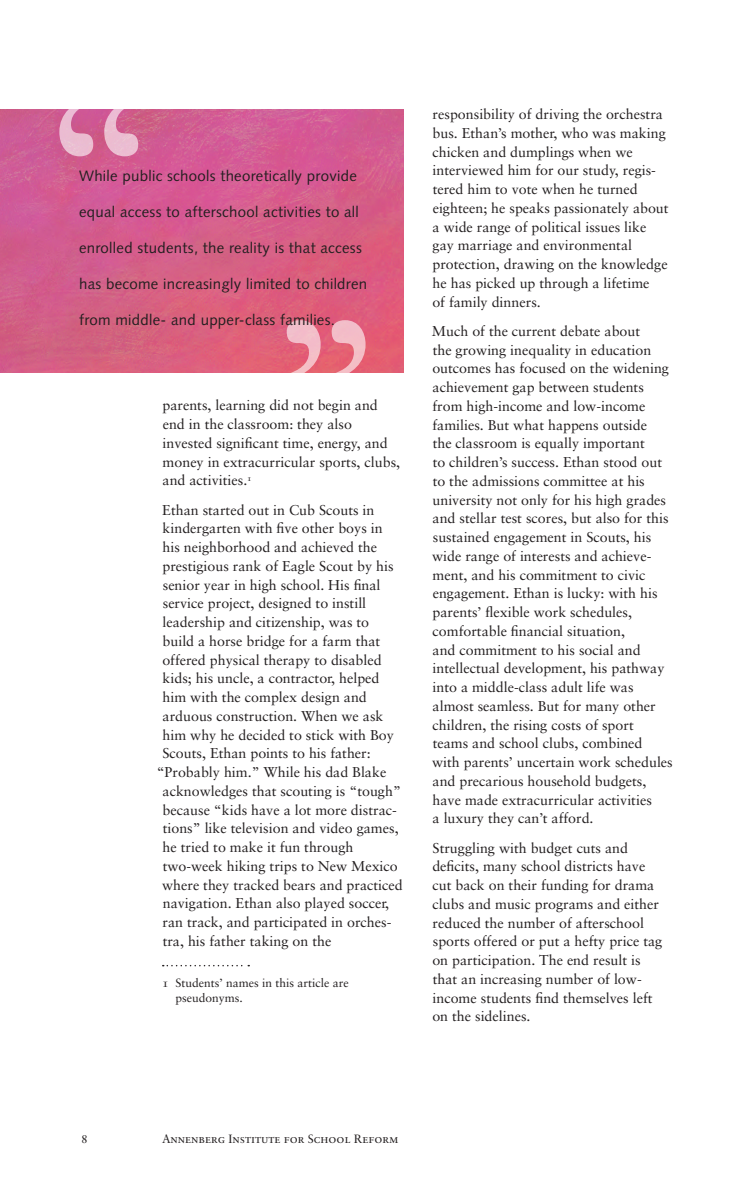
<style>
.page{position:relative;width:756px;height:1188px;background:#fff}
.page>*{position:absolute;margin:0;border:0;box-sizing:border-box;transform-origin:0 0}
.t1{font:220.35px "Sabon";color:#fff}
.t2{font:15px "Syntax";letter-spacing:.02em;color:#231f20}
.t3{font:14.25px/18.8px "Sabon";color:#231f20}
.t4{font:12px/15px "Sabon";color:#231f20}
.t5{font:12px "Sabon Roman SC";color:#231f20}
.s1{font-family:"Sabon Roman SC"}
</style>
<div class="page">
<svg style="left:163px;top:965px;width:86px;height:1px"></svg>
<img style="left:0;top:109px;width:404px;height:263px">
<h1 class="t1" style="left:38px;top:43px;width:124px">“</h1>
<p class="t2" style="left:79px;top:167px;width:279px">While public schools theoretically provide</p>
<p class="t2" style="left:79px;top:203px;width:281px">equal access to afterschool activities to all</p>
<p class="t2" style="left:79px;top:239px;width:284px">enrolled students, the reality is that access</p>
<p class="t2" style="left:79px;top:275px;width:290px">has become increasingly limited to children</p>
<p class="t2" style="left:79px;top:311px;width:258px">from middle- and upper-class families.</p>
<h1 class="t1" style="left:387px;top:433px;width:124px;rotate:-180deg">“</h1>
<p class="t3" style="left:162px;top:396px;width:239px">parents, learning did not begin and end in the classroom: they also invested significant time, energy, and money in extracurricular sports, clubs, and activities.<sup>1</sup></p>
<p class="t3" style="left:162px;top:500px;width:214px">Ethan started out in Cub Scouts in</p>
<p class="t3" style="left:163px;top:519px;width:222px">kindergarten with five other boys in</p>
<p class="t3" style="left:163px;top:538px;width:216px">his neighborhood and achieved the</p>
<p class="t3" style="left:162px;top:556px;width:233px">prestigious rank of Eagle Scout by his</p>
<p class="t3" style="left:163px;top:575px;width:219px">senior year in high school. His final</p>
<p class="t3" style="left:163px;top:594px;width:205px">service project, designed to instill</p>
<p class="t3" style="left:163px;top:613px;width:208px">leadership and citizenship, was to</p>
<p class="t3" style="left:163px;top:631px;width:219px">build a horse bridge for a farm that</p>
<p class="t3" style="left:162px;top:650px;width:221px">offered physical therapy to disabled</p>
<p class="t3" style="left:163px;top:669px;width:218px">kids; his uncle, a contractor, helped</p>
<p class="t3" style="left:163px;top:688px;width:206px">him with the complex design and</p>
<p class="t3" style="left:163px;top:706px;width:222px">arduous construction. When we ask</p>
<p class="t3" style="left:163px;top:725px;width:233px">him why he decided to stick with Boy</p>
<p class="t3" style="left:163px;top:744px;width:210px">Scouts, Ethan points to his father:</p>
<p class="t3" style="left:157px;top:763px;width:231px">“Probably him.” While his dad Blake</p>
<p class="t3" style="left:163px;top:781px;width:240px">acknowledges that scouting is “tough”</p>
<p class="t3" style="left:163px;top:800px;width:236px">because “kids have a lot more distrac-</p>
<p class="t3" style="left:163px;top:819px;width:237px">tions” like television and video games,</p>
<p class="t3" style="left:163px;top:838px;width:192px">he tried to make it fun through</p>
<p class="t3" style="left:163px;top:856px;width:237px">two-week hiking trips to New Mexico</p>
<p class="t3" style="left:162px;top:875px;width:242px">where they tracked bears and practiced</p>
<p class="t3" style="left:163px;top:894px;width:228px">navigation. Ethan also played soccer,</p>
<p class="t3" style="left:163px;top:913px;width:230px">ran track, and participated in orches-</p>
<p class="t3" style="left:163px;top:931px;width:170px">tra, his father taking on the</p>
<p class="t4" style="left:175px;top:975px;width:175px;text-indent:-13px"><span class="s1">1</span> Students’ names in this article are pseudonyms.</p>
<p class="t3" style="left:432px;top:105px;width:238px">responsibility of driving the orchestra bus. Ethan’s mother, who was making chicken and dumplings when we interviewed him for our study, regis&shy;tered him to vote when he turned eighteen; he speaks passionately about a wide range of political issues like gay marriage and environmental protection, drawing on the knowledge he has picked up through a lifetime<br>of family dinners.</p>
<p class="t3" style="left:432px;top:321px;width:242px">Much of the current debate about<br>the growing inequality in education outcomes has focused on the widening achievement gap between students from high-income and low-income families. But what happens outside<br>the classroom is equally important<br>to children’s success. Ethan stood out to the admissions committee at his university not only for his high grades and stellar test scores, but also for this sustained engagement in Scouts, his wide range of interests and achieve&shy;ment, and his commitment to civic engagement. Ethan is lucky: with his parents’ flexible work schedules, comfortable financial situation,<br>and commitment to his social and intellectual development, his pathway into a middle-class adult life was almost seamless. But for many other children, the rising costs of sport<br>teams and school clubs, combined with parents’ uncertain work schedules and precarious household budgets, have made extracurricular activities<br>a luxury they can’t afford.</p>
<p class="t3" style="left:432px;top:838px;width:232px">Struggling with budget cuts and deficits, many school districts have cut back on their funding for drama clubs and music programs and either reduced the number of afterschool sports offered or put a hefty price tag on participation. The end result is that an increasing number of low&shy;income students find themselves left on the sidelines.</p>
<p class="t5" style="left:81px;top:1132px;width:8px">8</p>
<p class="t5" style="left:162px;top:1132px;width:238px">Annenberg Institute for School Reform</p>
</div>
